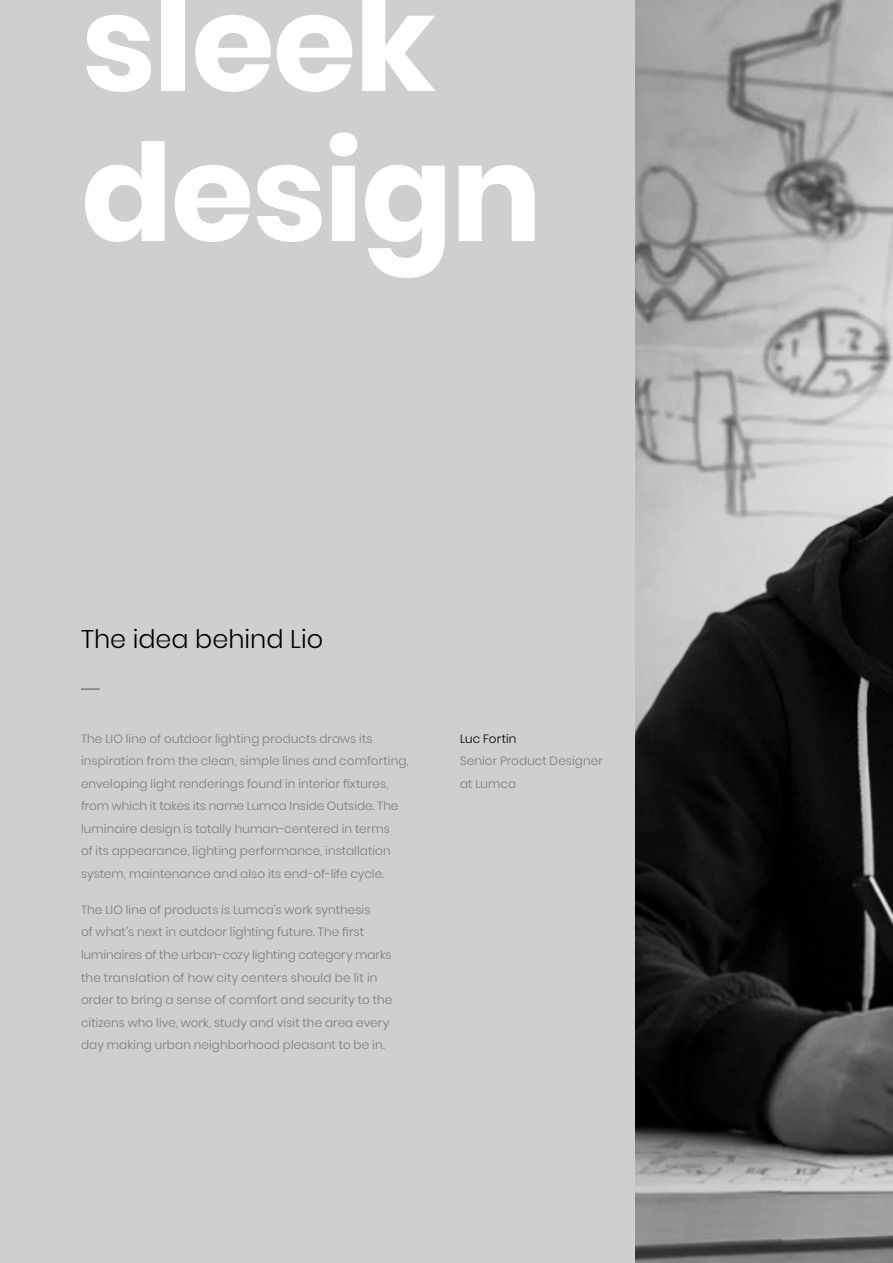
<style>
.page{position:relative;width:893px;height:1263px;background:#d0cece}
.page>*{position:absolute;margin:0;border:0;box-sizing:border-box;transform-origin:0 0}
.t1{font:700 135px/150px "Poppins";letter-spacing:-.015em;color:#fff}
.t2{font:300 25.5px "Poppins";color:#000}
.t3{font:300 12px/22.5px "Poppins";letter-spacing:.01em;color:#7d7b7b}
.t4{font:300 12px "Poppins";letter-spacing:.01em;color:#000}
</style>
<div class="page">
<img style="left:636px;top:0;width:257px;height:1263px">
<img style="left:867px;top:352px;width:26px;height:887px">
<svg style="left:81px;top:688px;width:19px;height:2px"></svg>
<h1 class="t1" style="left:81px;top:-31px;width:462px">sleek design</h1>
<h2 class="t2" style="left:81px;top:624px;width:244px">The idea behind Lio</h2>
<p class="t3" style="left:81px;top:727px;width:329px">The LIO line of outdoor lighting products draws its inspiration from the clean, simple lines and comforting, enveloping light renderings found in interior fixtures, from which it takes its name Lumca Inside Outside. The luminaire design is totally human-centered in terms<br>of its appearance, lighting performance, installation system, maintenance and also its end-of-life cycle.</p>
<p class="t3" style="left:81px;top:898px;width:313px">The LIO line of products is Lumca’s work synthesis<br>of what’s next in outdoor lighting future. The first luminaires of the urban-cozy lighting category marks the translation of how city centers should be lit in order to bring a sense of comfort and security to the citizens who live, work, study and visit the area every day making urban neighborhood pleasant to be in.</p>
<p class="t4" style="left:460px;top:732px;width:58px">Luc Fortin</p>
<p class="t3" style="left:460px;top:750px;width:144px">Senior Product Designer at Lumca</p>
</div>
